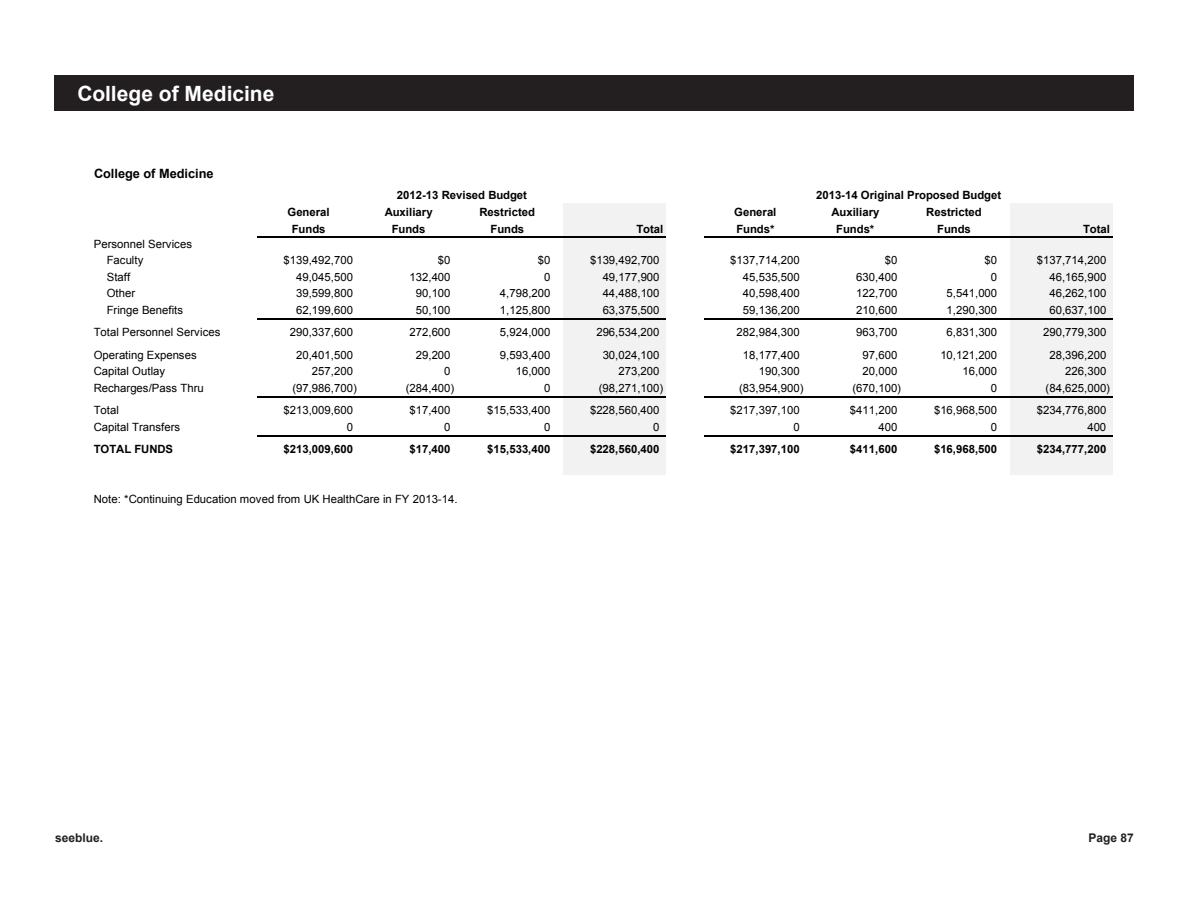
<style>
.page{position:relative;width:1188px;height:918px;background:#fff}
.page>*{position:absolute;margin:0;border:0;box-sizing:border-box;transform-origin:0 0}
.Headline{font:700 21px "Arial";color:#fff}
.t1{font:700 12.75px "Arial";letter-spacing:-.005em;color:#000}
.t2{font:700 12px "Arial";color:#231f20}
.t3{font:11.4px/16.4px "Arial";color:#000}
.t4{font:700 11.4px "Arial";color:#000}
</style>
<div class="page">
<div style="left:54px;top:76px;width:1080px;height:35px;background:#231f20"></div>
<div style="left:563px;top:204px;width:103px;height:271px;background:#f2f2f2"></div>
<div style="left:1010px;top:204px;width:103px;height:271px;background:#f2f2f2"></div>
<hr style="left:257px;top:236px;width:409px;height:1px;background:#000">
<hr style="left:257px;top:318px;width:409px;height:1px;background:#000">
<hr style="left:257px;top:396px;width:409px;height:1px;background:#000">
<hr style="left:257px;top:435px;width:409px;height:2px;background:#000">
<hr style="left:704px;top:236px;width:409px;height:1px;background:#000">
<hr style="left:704px;top:318px;width:409px;height:1px;background:#000">
<hr style="left:704px;top:396px;width:409px;height:1px;background:#000">
<hr style="left:704px;top:435px;width:409px;height:2px;background:#000">
<p class="Headline" style="left:77px;top:80px;width:199px">College of Medicine</p>
<p class="t1" style="left:94px;top:165px;width:121px">College of Medicine</p>
<p class="t3" style="left:107px;top:236px;width:87px;text-indent:-13px">Personnel Services<br>Faculty</p>
<p class="t4" style="left:397px;top:187px;width:132px">2012-13 Revised Budget</p>
<p class="t4" style="left:816px;top:187px;width:187px">2013-14 Original Proposed Budget</p>
<p class="t4" style="left:288px;top:205px;width:44px">General</p>
<p class="t4" style="left:385px;top:205px;width:50px">Auxiliary</p>
<p class="t4" style="left:480px;top:205px;width:57px">Restricted</p>
<p class="t4" style="left:734px;top:205px;width:44px">General</p>
<p class="t4" style="left:831px;top:205px;width:50px">Auxiliary</p>
<p class="t4" style="left:926px;top:205px;width:57px">Restricted</p>
<p class="t4" style="left:292px;top:221px;width:35px">Funds</p>
<p class="t4" style="left:392px;top:221px;width:35px">Funds</p>
<p class="t4" style="left:491px;top:221px;width:35px">Funds</p>
<p class="t4" style="left:636px;top:221px;width:28px">Total</p>
<p class="t4" style="left:736px;top:221px;width:40px">Funds*</p>
<p class="t4" style="left:836px;top:221px;width:40px">Funds*</p>
<p class="t4" style="left:937px;top:221px;width:35px">Funds</p>
<p class="t4" style="left:1083px;top:221px;width:28px">Total</p>
<p class="t3" style="left:284px;top:252px;width:71px">$139,492,700</p>
<p class="t3" style="left:438px;top:252px;width:14px">$0</p>
<p class="t3" style="left:538px;top:252px;width:14px">$0</p>
<p class="t3" style="left:590px;top:252px;width:71px">$139,492,700</p>
<p class="t3" style="left:730px;top:252px;width:71px">$137,714,200</p>
<p class="t3" style="left:885px;top:252px;width:14px">$0</p>
<p class="t3" style="left:985px;top:252px;width:14px">$0</p>
<p class="t3" style="left:1037px;top:252px;width:71px">$137,714,200</p>
<p class="t3" style="left:107px;top:269px;width:25px">Staff</p>
<p class="t3" style="left:296px;top:269px;width:58px">49,045,500</p>
<p class="t3" style="left:410px;top:269px;width:43px">132,400</p>
<p class="t3" style="left:544px;top:269px;width:8px">0</p>
<p class="t3" style="left:603px;top:269px;width:58px">49,177,900</p>
<p class="t3" style="left:743px;top:269px;width:58px">45,535,500</p>
<p class="t3" style="left:856px;top:269px;width:43px">630,400</p>
<p class="t3" style="left:991px;top:269px;width:8px">0</p>
<p class="t3" style="left:1049px;top:269px;width:58px">46,165,900</p>
<p class="t3" style="left:107px;top:285px;width:30px">Other</p>
<p class="t3" style="left:296px;top:285px;width:58px">39,599,800</p>
<p class="t3" style="left:416px;top:285px;width:36px">90,100</p>
<p class="t3" style="left:500px;top:285px;width:52px">4,798,200</p>
<p class="t3" style="left:603px;top:285px;width:58px">44,488,100</p>
<p class="t3" style="left:743px;top:285px;width:58px">40,598,400</p>
<p class="t3" style="left:856px;top:285px;width:43px">122,700</p>
<p class="t3" style="left:947px;top:285px;width:52px">5,541,000</p>
<p class="t3" style="left:1049px;top:285px;width:58px">46,262,100</p>
<p class="t3" style="left:107px;top:301px;width:78px">Fringe Benefits</p>
<p class="t3" style="left:296px;top:301px;width:58px">62,199,600</p>
<p class="t3" style="left:416px;top:301px;width:36px">50,100</p>
<p class="t3" style="left:500px;top:301px;width:52px">1,125,800</p>
<p class="t3" style="left:603px;top:301px;width:58px">63,375,500</p>
<p class="t3" style="left:743px;top:301px;width:58px">59,136,200</p>
<p class="t3" style="left:856px;top:301px;width:43px">210,600</p>
<p class="t3" style="left:947px;top:301px;width:52px">1,290,300</p>
<p class="t3" style="left:1049px;top:301px;width:58px">60,637,100</p>
<p class="t3" style="left:94px;top:324px;width:128px">Total Personnel Services</p>
<p class="t3" style="left:290px;top:324px;width:65px">290,337,600</p>
<p class="t3" style="left:410px;top:324px;width:43px">272,600</p>
<p class="t3" style="left:500px;top:324px;width:52px">5,924,000</p>
<p class="t3" style="left:596px;top:324px;width:65px">296,534,200</p>
<p class="t3" style="left:737px;top:324px;width:65px">282,984,300</p>
<p class="t3" style="left:856px;top:324px;width:43px">963,700</p>
<p class="t3" style="left:947px;top:324px;width:52px">6,831,300</p>
<p class="t3" style="left:1043px;top:324px;width:65px">290,779,300</p>
<p class="t3" style="left:94px;top:347px;width:104px">Operating Expenses</p>
<p class="t3" style="left:296px;top:347px;width:58px">20,401,500</p>
<p class="t3" style="left:416px;top:347px;width:36px">29,200</p>
<p class="t3" style="left:500px;top:347px;width:52px">9,593,400</p>
<p class="t3" style="left:603px;top:347px;width:58px">30,024,100</p>
<p class="t3" style="left:743px;top:347px;width:58px">18,177,400</p>
<p class="t3" style="left:863px;top:347px;width:36px">97,600</p>
<p class="t3" style="left:940px;top:347px;width:58px">10,121,200</p>
<p class="t3" style="left:1049px;top:347px;width:58px">28,396,200</p>
<p class="t3" style="left:94px;top:363px;width:73px">Capital Outlay</p>
<p class="t3" style="left:312px;top:363px;width:43px">257,200</p>
<p class="t3" style="left:444px;top:363px;width:8px">0</p>
<p class="t3" style="left:516px;top:363px;width:36px">16,000</p>
<p class="t3" style="left:619px;top:363px;width:43px">273,200</p>
<p class="t3" style="left:759px;top:363px;width:43px">190,300</p>
<p class="t3" style="left:863px;top:363px;width:36px">20,000</p>
<p class="t3" style="left:963px;top:363px;width:36px">16,000</p>
<p class="t3" style="left:1065px;top:363px;width:43px">226,300</p>
<p class="t3" style="left:94px;top:380px;width:111px">Recharges/Pass Thru</p>
<p class="t3" style="left:292px;top:380px;width:66px">(97,986,700)</p>
<p class="t3" style="left:406px;top:380px;width:50px">(284,400)</p>
<p class="t3" style="left:544px;top:380px;width:8px">0</p>
<p class="t3" style="left:599px;top:380px;width:66px">(98,271,100)</p>
<p class="t3" style="left:739px;top:380px;width:66px">(83,954,900)</p>
<p class="t3" style="left:853px;top:380px;width:50px">(670,100)</p>
<p class="t3" style="left:991px;top:380px;width:8px">0</p>
<p class="t3" style="left:1046px;top:380px;width:66px">(84,625,000)</p>
<p class="t3" style="left:94px;top:402px;width:27px">Total</p>
<p class="t3" style="left:284px;top:402px;width:71px">$213,009,600</p>
<p class="t3" style="left:410px;top:402px;width:43px">$17,400</p>
<p class="t3" style="left:487px;top:402px;width:65px">$15,533,400</p>
<p class="t3" style="left:590px;top:402px;width:71px">$228,560,400</p>
<p class="t3" style="left:730px;top:402px;width:71px">$217,397,100</p>
<p class="t3" style="left:850px;top:402px;width:49px">$411,200</p>
<p class="t3" style="left:934px;top:402px;width:65px">$16,968,500</p>
<p class="t3" style="left:1037px;top:402px;width:71px">$234,776,800</p>
<p class="t3" style="left:94px;top:419px;width:88px">Capital Transfers</p>
<p class="t3" style="left:347px;top:419px;width:8px">0</p>
<p class="t3" style="left:444px;top:419px;width:8px">0</p>
<p class="t3" style="left:544px;top:419px;width:8px">0</p>
<p class="t3" style="left:653px;top:419px;width:8px">0</p>
<p class="t3" style="left:793px;top:419px;width:8px">0</p>
<p class="t3" style="left:878px;top:419px;width:20px">400</p>
<p class="t3" style="left:991px;top:419px;width:8px">0</p>
<p class="t3" style="left:1087px;top:419px;width:20px">400</p>
<p class="t4" style="left:94px;top:442px;width:81px">TOTAL FUNDS</p>
<p class="t4" style="left:284px;top:442px;width:71px">$213,009,600</p>
<p class="t4" style="left:410px;top:442px;width:43px">$17,400</p>
<p class="t4" style="left:487px;top:442px;width:65px">$15,533,400</p>
<p class="t4" style="left:590px;top:442px;width:71px">$228,560,400</p>
<p class="t4" style="left:730px;top:442px;width:71px">$217,397,100</p>
<p class="t4" style="left:850px;top:442px;width:49px">$411,600</p>
<p class="t4" style="left:934px;top:442px;width:65px">$16,968,500</p>
<p class="t4" style="left:1037px;top:442px;width:71px">$234,777,200</p>
<p class="t3" style="left:94px;top:490px;width:365px">Note: *Continuing Education moved from UK HealthCare in FY 2013-14.</p>
<p class="t2" style="left:55px;top:830px;width:50px">seeblue.</p>
<p class="t2" style="left:1089px;top:830px;width:47px">Page 87</p>
</div>
